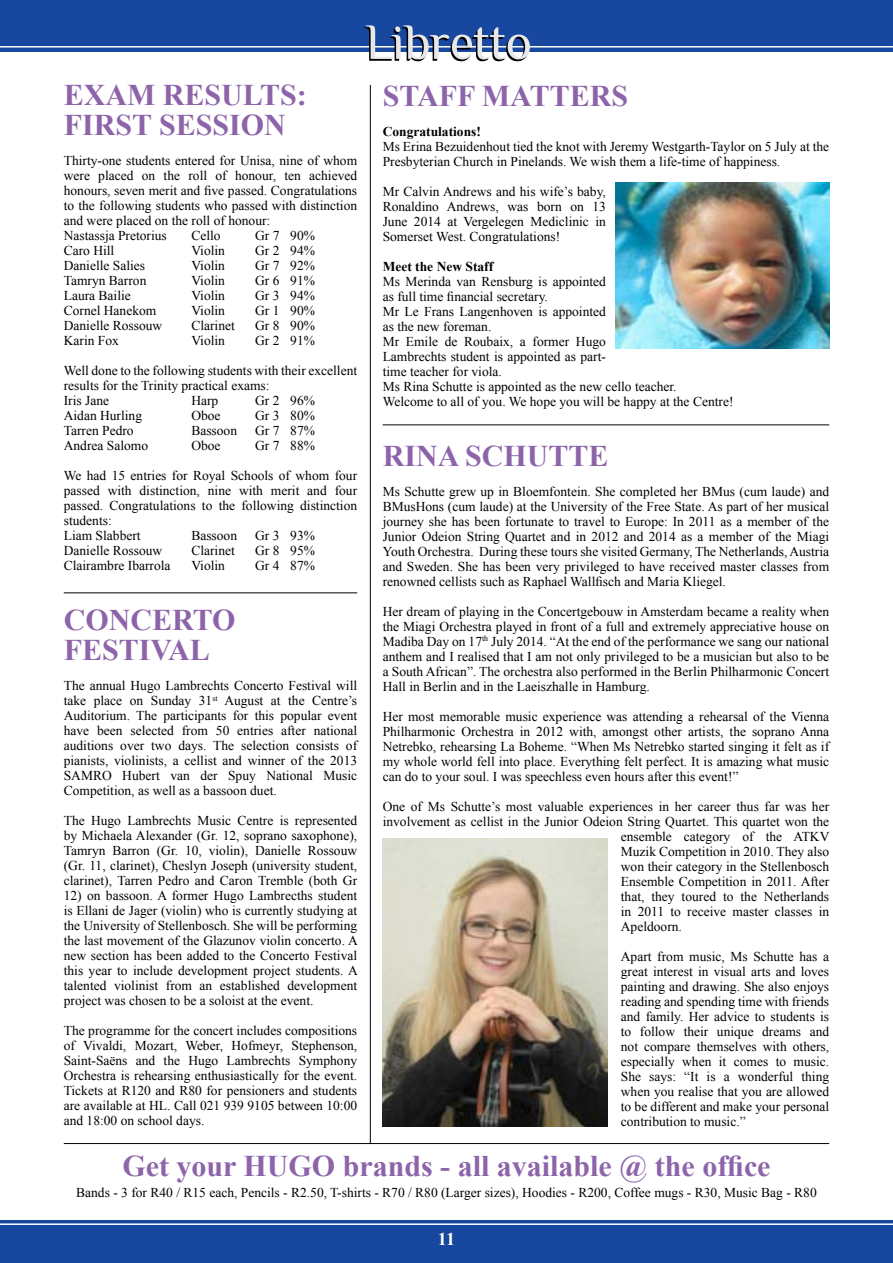
<style>
.page{position:relative;width:893px;height:1263px;background:#fff}
.page>*{position:absolute;margin:0;border:0;box-sizing:border-box;transform-origin:0 0}
.t1{font:700 30px/30px "Times New Roman";color:#8d64aa}
.t2{font:700 18px "Times New Roman";color:#fff}
.t3{font:13.5px/15px "Times New Roman";color:#000;text-align:justify}
.t4{font:700 13.5px "Times New Roman";color:#000}
</style>
<div class="page">
<div style="left:0;top:1220px;width:892px;height:42px;background:#17479e"></div>
<hr style="left:0;top:1223px;width:892px;height:2px;background:#fff">
<div style="left:0;top:0;width:893px;height:51px;background:#17479e"></div>
<hr style="left:0;top:46px;width:893px;height:2px;background:#fff">
<svg style="left:365px;top:25px;width:165px;height:36px"></svg>
<hr style="left:383px;top:424px;width:446px;height:1px;background:#000">
<hr style="left:64px;top:592px;width:293px;height:1px;background:#000">
<hr style="left:370px;top:85px;width:1px;height:1059px;background:#000">
<img style="left:383px;top:838px;width:224px;height:289px">
<img style="left:615px;top:183px;width:214px;height:166px">
<hr style="left:64px;top:1143px;width:765px;height:1px;background:#000">
<h1 class="t1" style="left:64px;top:80px;width:245px">EXAM RESULTS:<br>FIRST SESSION</h1>
<p class="t3" style="left:64px;top:153px;width:295px;text-align:left">Thirty-one students entered for Unisa, nine of whom were placed on the roll of honour, ten achieved honours, seven merit and five passed. Congratulations to the following students who passed with distinction and were placed on the roll of honour:<br>Nastassja Pretorius</p>
<h1 class="t1" style="left:383px;top:80px;width:247px">STAFF MATTERS</h1>
<p class="t4" style="left:383px;top:122px;width:100px">Congratulations!</p>
<p class="t3" style="left:383px;top:139px;width:448px">Ms Erina Bezuidenhout tied the knot with Jeremy Westgarth-Taylor on 5 July at the<br>Presbyterian Church in Pinelands. We wish them a life-time of happiness.</p>
<p class="t3" style="left:383px;top:184px;width:225px">Mr Calvin Andrews and his wife’s baby, Ronaldino Andrews, was born on 13<br>June 2014 at Vergelegen Mediclinic in Somerset West. Congratulations!</p>
<p class="t4" style="left:383px;top:257px;width:112px">Meet the New Staff</p>
<p class="t3" style="left:383px;top:274px;width:352px;text-align:left">Ms Merinda van Rensburg is appointed<br>as full time financial secretary.<br>Mr Le Frans Langenhoven is appointed<br>as the new foreman.<br>Mr Emile de Roubaix, a former Hugo<br>Lambrechts student is appointed as part-<br>time teacher for viola.<br>Ms Rina Schutte is appointed as the new cello teacher.<br>Welcome to all of you. We hope you will be happy at the Centre!</p>
<h1 class="t1" style="left:383px;top:440px;width:227px">RINA SCHUTTE</h1>
<p class="t3" style="left:383px;top:484px;width:448px">Ms Schutte grew up in Bloemfontein. She completed her BMus (cum laude) and BMusHons (cum laude) at the University of the Free State. As part of her musical journey she has been fortunate to travel to Europe: In 2011 as a member of the Junior Odeion String Quartet and in 2012 and 2014 as a member of the Miagi Youth Orchestra. During these tours she visited Germany, The Netherlands, Austria and Sweden. She has been very privileged to have received master classes from renowned cellists such as Raphael Wallfisch and Maria Kliegel.</p>
<p class="t3" style="left:383px;top:604px;width:448px">Her dream of playing in the Concertgebouw in Amsterdam became a reality when the Miagi Orchestra played in front of a full and extremely appreciative house on Madiba Day on 17<sup>th</sup> July 2014. “At the end of the performance we sang our national anthem and I realised that I am not only privileged to be a musician but also to be a South African”. The orchestra also performed in the Berlin Philharmonic Concert Hall in Berlin and in the Laeiszhalle in Hamburg.</p>
<p class="t3" style="left:383px;top:709px;width:448px">Her most memorable music experience was attending a rehearsal of the Vienna Philharmonic Orchestra in 2012 with, amongst other artists, the soprano Anna Netrebko, rehearsing La Boheme. “When Ms Netrebko started singing it felt as if my whole world fell into place. Everything felt perfect. It is amazing what music can do to your soul. I was speechless even hours after this event!”</p>
<p class="t3" style="left:383px;top:799px;width:448px">One of Ms Schutte’s most valuable experiences in her career thus far was her</p>
<p class="t3" style="left:383px;top:814px;width:448px">involvement as cellist in the Junior Odeion String Quartet. This quartet won the</p>
<p class="t3" style="left:621px;top:829px;width:210px">ensemble category of the ATKV</p>
<p class="t3" style="left:621px;top:844px;width:210px">Muzik Competition in 2010. They also</p>
<p class="t3" style="left:621px;top:859px;width:210px">won their category in the Stellenbosch</p>
<p class="t3" style="left:621px;top:874px;width:210px">Ensemble Competition in 2011. After</p>
<p class="t3" style="left:621px;top:889px;width:210px">that, they toured to the Netherlands</p>
<p class="t3" style="left:621px;top:904px;width:210px">in 2011 to receive master classes in</p>
<p class="t3" style="left:621px;top:919px;width:63px">Apeldoorn.</p>
<p class="t3" style="left:621px;top:949px;width:210px">Apart from music, Ms Schutte has a great interest in visual arts and loves painting and drawing. She also enjoys reading and spending time with friends and family. Her advice to students is to follow their unique dreams and not compare themselves with others, especially when it comes to music.<br>She says: “It is a wonderful thing when you realise that you are allowed to be different and make your personal contribution to music.”</p>
<h1 class="t1" style="left:122px;top:1150px;width:650px">Get your HUGO brands - all available @ the office</h1>
<p class="t3" style="left:76px;top:1184px;width:742px">Bands - 3 for R40 / R15 each, Pencils - R2.50, T-shirts - R70 / R80 (Larger sizes), Hoodies - R200, Coffee mugs - R30, Music Bag - R80</p>
<p class="t3" style="left:191px;top:228px;width:31px">Cello</p>
<p class="t3" style="left:255px;top:228px;width:61px">Gr 7 90%</p>
<p class="t3" style="left:64px;top:243px;width:52px">Caro Hill</p>
<p class="t3" style="left:191px;top:243px;width:35px">Violin</p>
<p class="t3" style="left:255px;top:243px;width:61px">Gr 2 94%</p>
<p class="t3" style="left:64px;top:258px;width:83px">Danielle Salies</p>
<p class="t3" style="left:191px;top:258px;width:35px">Violin</p>
<p class="t3" style="left:255px;top:258px;width:61px">Gr 7 92%</p>
<p class="t3" style="left:64px;top:273px;width:84px">Tamryn Barron</p>
<p class="t3" style="left:191px;top:273px;width:35px">Violin</p>
<p class="t3" style="left:255px;top:273px;width:61px">Gr 6 91%</p>
<p class="t3" style="left:64px;top:288px;width:69px">Laura Bailie</p>
<p class="t3" style="left:191px;top:288px;width:35px">Violin</p>
<p class="t3" style="left:255px;top:288px;width:61px">Gr 3 94%</p>
<p class="t3" style="left:64px;top:303px;width:94px">Cornel Hanekom</p>
<p class="t3" style="left:191px;top:303px;width:35px">Violin</p>
<p class="t3" style="left:255px;top:303px;width:61px">Gr 1 90%</p>
<p class="t3" style="left:64px;top:318px;width:100px">Danielle Rossouw</p>
<p class="t3" style="left:191px;top:318px;width:45px">Clarinet</p>
<p class="t3" style="left:255px;top:318px;width:61px">Gr 8 90%</p>
<p class="t3" style="left:64px;top:333px;width:57px">Karin Fox</p>
<p class="t3" style="left:191px;top:333px;width:35px">Violin</p>
<p class="t3" style="left:255px;top:333px;width:61px">Gr 2 91%</p>
<p class="t3" style="left:64px;top:363px;width:295px;text-align:left">Well done to the following students with their excellent results for the Trinity practical exams:<br>Iris Jane</p>
<p class="t3" style="left:191px;top:393px;width:28px">Harp</p>
<p class="t3" style="left:255px;top:393px;width:61px">Gr 2 96%</p>
<p class="t3" style="left:64px;top:408px;width:80px">Aidan Hurling</p>
<p class="t3" style="left:191px;top:408px;width:31px">Oboe</p>
<p class="t3" style="left:255px;top:408px;width:61px">Gr 3 80%</p>
<p class="t3" style="left:64px;top:423px;width:71px">Tarren Pedro</p>
<p class="t3" style="left:191px;top:423px;width:47px">Bassoon</p>
<p class="t3" style="left:255px;top:423px;width:61px">Gr 7 87%</p>
<p class="t3" style="left:64px;top:438px;width:86px">Andrea Salomo</p>
<p class="t3" style="left:191px;top:438px;width:31px">Oboe</p>
<p class="t3" style="left:255px;top:438px;width:61px">Gr 7 88%</p>
<p class="t3" style="left:64px;top:468px;width:295px;text-align:left">We had 15 entries for Royal Schools of whom four passed with distinction, nine with merit and four passed. Congratulations to the following distinction students:<br>Liam Slabbert</p>
<p class="t3" style="left:191px;top:528px;width:47px">Bassoon</p>
<p class="t3" style="left:255px;top:528px;width:61px">Gr 3 93%</p>
<p class="t3" style="left:64px;top:543px;width:100px">Danielle Rossouw</p>
<p class="t3" style="left:191px;top:543px;width:45px">Clarinet</p>
<p class="t3" style="left:255px;top:543px;width:61px">Gr 8 95%</p>
<p class="t3" style="left:64px;top:558px;width:108px">Clairambre Ibarrola</p>
<p class="t3" style="left:191px;top:558px;width:35px">Violin</p>
<p class="t3" style="left:255px;top:558px;width:61px">Gr 4 87%</p>
<h1 class="t1" style="left:64px;top:605px;width:173px">CONCERTO<br>FESTIVAL</h1>
<p class="t3" style="left:64px;top:678px;width:295px">The annual Hugo Lambrechts Concerto Festival will take place on Sunday 31<sup>st</sup> August at the Centre’s Auditorium. The participants for this popular event have been selected from 50 entries after national auditions over two days. The selection consists of pianists, violinists, a cellist and winner of the 2013<br>SAMRO Hubert van der Spuy National Music Competition, as well as a bassoon duet.</p>
<p class="t3" style="left:64px;top:813px;width:295px">The Hugo Lambrechts Music Centre is represented by Michaela Alexander (Gr. 12, soprano saxophone), Tamryn Barron (Gr. 10, violin), Danielle Rossouw (Gr. 11, clarinet), Cheslyn Joseph (university student, clarinet), Tarren Pedro and Caron Tremble (both Gr</p>
<p class="t3" style="left:64px;top:888px;width:296px">12) on bassoon. A former Hugo Lambrecths student is Ellani de Jager (violin) who is currently studying at the University of Stellenbosch. She will be performing the last movement of the Glazunov violin concerto. A new section has been added to the Concerto Festival this year to include development project students. A talented violinist from an established development project was chosen to be a soloist at the event.</p>
<p class="t3" style="left:64px;top:1023px;width:295px">The programme for the concert includes compositions of Vivaldi, Mozart, Weber, Hofmeyr, Stephenson, Saint-Saëns and the Hugo Lambrechts Symphony Orchestra is rehearsing enthusiastically for the event.<br>Tickets at R120 and R80 for pensioners and students are available at HL. Call 021 939 9105 between 10:00 and 18:00 on school days.</p>
<h2 class="t2" style="left:438px;top:1227px;width:19px">11</h2>
</div>
